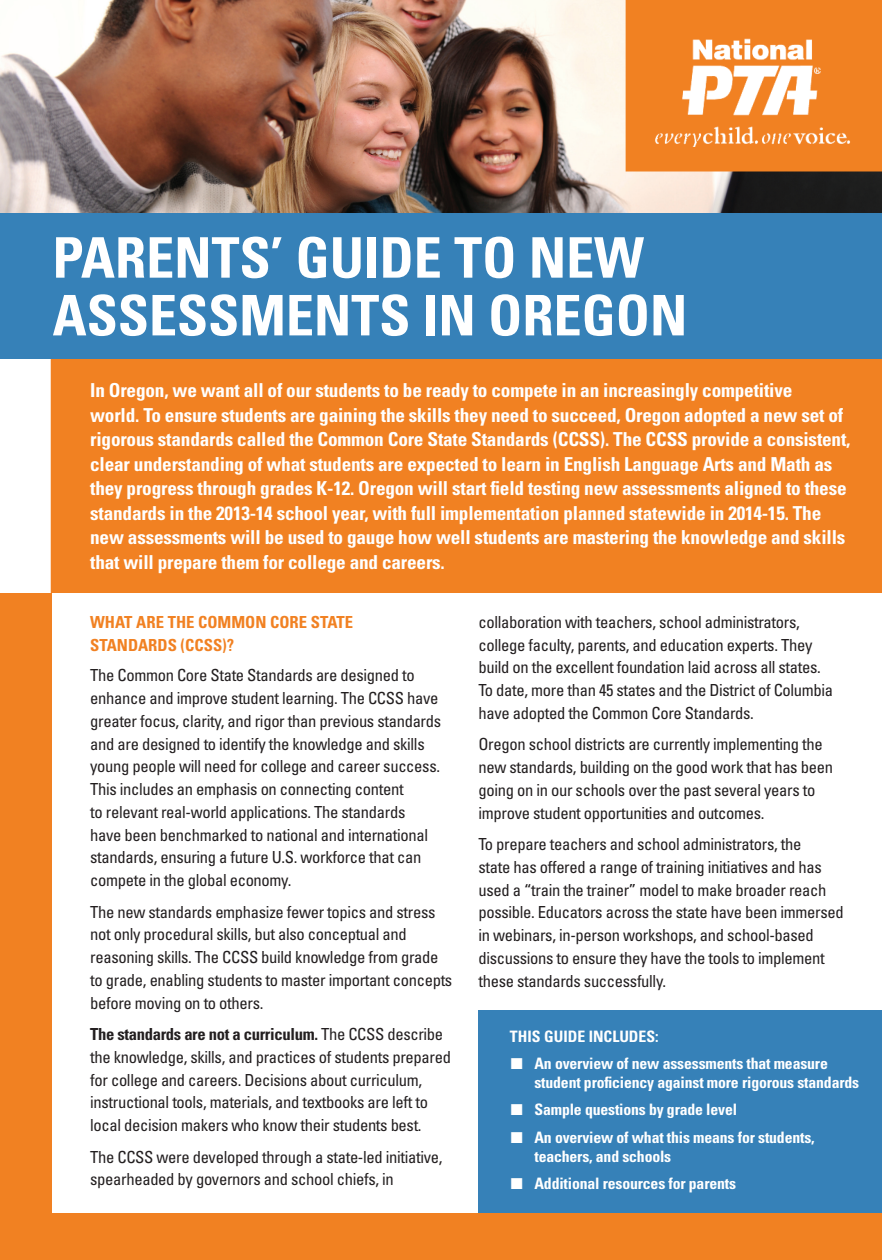
<style>
.page{position:relative;width:882px;height:1260px;background:#fff}
.page>*{position:absolute;margin:0;border:0;box-sizing:border-box;transform-origin:0 0}
.t1{font:700 condensed 56px/57.8px "Univers LT Std";color:#fff}
.t2{font:700 condensed 19.25px/24.5px "Univers LT Std";letter-spacing:-.01em;color:#fff}
.t3{font:condensed 16.62px/22.8px "Univers LT Std";letter-spacing:-.02em;color:#231f20}
.t4{font:700 condensed 16.62px "Univers LT Std";color:#f18122}
.t5{font:700 condensed 15.75px/19.2px "Univers LT Std";letter-spacing:-.01em;color:#fff}
.s1{font-weight:700}
</style>
<div class="page">
<div style="left:0;top:593px;width:882px;height:667px;background:#f18122"></div>
<div style="left:51px;top:359px;width:831px;height:234px;background:#f18122"></div>
<div style="left:52px;top:593px;width:830px;height:620px;background:#fff"></div>
<img style="left:0;top:0;width:882px;height:214px">
<div style="left:626px;top:0;width:256px;height:172px;background:#f18122"></div>
<img style="left:649px;top:29px;width:207px;height:118px">
<div style="left:478px;top:1010px;width:404px;height:203px;background:#3681b8"></div>
<div style="left:0;top:214px;width:882px;height:145px;background:#3681b8"></div>
<h1 class="t1" style="left:52px;top:229px;width:552px">Parents’ Guide to new<br>Assessme</h1>
<h1 class="t1" style="left:314px;top:286px;width:368px">nts IN OREGON</h1>
<p class="t2" style="left:90px;top:378px;width:762px">In Oregon, we want all of our students to be ready to compete in an increasingly competitive<br>world. To ensure students are gaining the skills they need to succeed, Oregon adopted a new set of rigorous standards called the Common Core State Standards (CCSS). The CCSS provide a consistent, clear understanding of what students are expected to learn in English Language Arts and Math as they progress through grades K-12. Oregon will start field testing new assessments aligned to these standards in the 2013-14 school year, with full implementation planned statewide in 2014-15. The new assessments will be used to gauge how well students are mastering the knowledge and skills that will prepare them for college and careers.</p>
<p class="t4" style="left:90px;top:612px;width:130px">What Are the Commo</p>
<p class="t4" style="left:255px;top:612px;width:74px">n Core State</p>
<p class="t4" style="left:90px;top:635px;width:146px">Standards (CCSS)?</p>
<p class="t3" style="left:90px;top:664px;width:353px">The Common Core State Standards are designed to enhance and improve student learning. The CCSS have greater focus, clarity, and rigor than previous standards and are designed to identify the knowledge and skills young people will need for college and career success.<br>This includes an emphasis on connecting content<br>to relevant real-world applications. The standards<br>have been benchmarked to national and international standards, ensuring a future U.S. workforce that can compete in the global economy.</p>
<p class="t3" style="left:90px;top:900px;width:364px">The new standards emphasize fewer topics and stress not only procedural skills, but also conceptual and reasoning skills. The CCSS build knowledge from grade to grade, enabling students to master important concepts before moving on to others.</p>
<p class="t3" style="left:90px;top:1023px;width:362px"><span class="s1">The standards are not a curriculum.</span> The CCSS describe the knowledge, skills, and practices of students prepared for college and careers. Decisions about curriculum, instructional tools, materials, and textbooks are left to local decision makers who know their students best.</p>
<p class="t3" style="left:90px;top:1145px;width:354px">The CCSS were developed through a state-led initiative, spearheaded by governors and school chiefs, in</p>
<p class="t3" style="left:478px;top:610px;width:356px">collaboration with teachers, school administrators, college faculty, parents, and education experts. They build on the excellent foundation laid across all states.<br>To date, more than 45 states and the District of Columbia have adopted the Common Core Standards.</p>
<p class="t3" style="left:478px;top:733px;width:356px">Oregon school districts are currently implementing the new standards, building on the good work that has been going on in our schools over the past several years to improve student opportunities and outcomes.</p>
<p class="t3" style="left:478px;top:833px;width:367px">To prepare teachers and school administrators, the<br>state has offered a range of training initiatives and has used a “train the trainer” model to make broader reach possible. Educators across the state have been immersed in webinars, in-person workshops, and school-based discussions to ensure they have the tools to implement these standards successfully.</p>
<p class="t5" style="left:510px;top:1027px;width:150px">This Guide Includes:</p>
<p class="t5" style="left:534px;top:1054px;width:326px;text-indent:-24px">■ An overview of new assessments that measure student proficiency against more rigorous standards</p>
<p class="t5" style="left:511px;top:1100px;width:228px">■ Sample questions by grade level</p>
<p class="t5" style="left:534px;top:1127px;width:282px;text-indent:-24px">■ An overview of what this means for students, teachers, and schools</p>
<p class="t5" style="left:511px;top:1174px;width:227px">■ Additional resources for parents</p>
</div>
